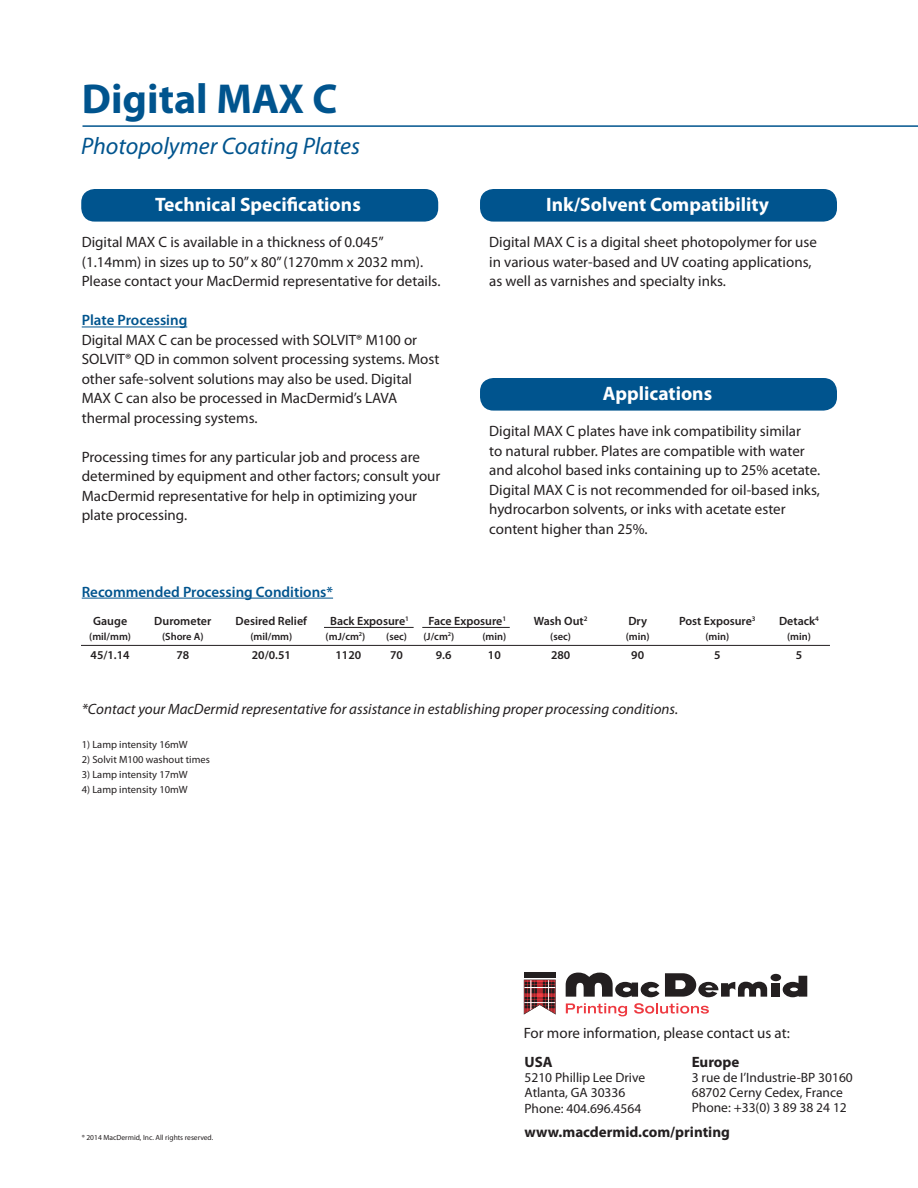
<style>
.page{position:relative;width:918px;height:1188px;background:#fff}
.page>*{position:absolute;margin:0;border:0;box-sizing:border-box;transform-origin:0 0}
.t1{font:700 42px "Myriad Pro";color:#00548e}
.t2{font:italic 24px "Myriad Pro";color:#00548e}
.t3{font:700 19.5px "Myriad Pro";color:#fff}
.t4{font:15px/19.5px "Myriad Pro";color:#231f20}
.t5{font:italic 15px "Myriad Pro";color:#231f20}
.t6{font:600 15px "Myriad Pro";color:#00548e}
.t7{font:700 15px "Myriad Pro";color:#231f20}
.t8{font:13.5px "Myriad Pro";color:#231f20}
.t9{font:600 12px "Myriad Pro";color:#231f20}
.t10{font:10.5px "Myriad Pro";color:#231f20}
.t11{font:600 10.5px "Myriad Pro";color:#231f20}
.t12{font:7.5px "Myriad Pro";color:#231f20}
</style>
<div class="page">
<div style="left:524px;top:972px;width:32px;height:5px;background:#231f20"></div>
<svg style="left:524px;top:980px;width:32px;height:35px"></svg>
<div style="left:771px;top:983px;width:9px;height:14px;background:#231f20"></div>
<svg style="left:566px;top:973px;width:201px;height:24px"></svg>
<div style="left:771px;top:974px;width:10px;height:7px;background:#231f20;border-radius:50%"></div>
<svg style="left:783px;top:976px;width:24px;height:21px"></svg>
<svg style="left:566px;top:1003px;width:61px;height:13px"></svg>
<svg style="left:634px;top:1003px;width:75px;height:11px"></svg>
<hr style="left:82px;top:125px;width:836px;height:2px;background:#00548e">
<div style="left:81px;top:189px;width:357px;height:33px;background:#00548e;border-radius:14px"></div>
<div style="left:480px;top:189px;width:357px;height:33px;background:#00548e;border-radius:14px"></div>
<div style="left:480px;top:378px;width:357px;height:33px;background:#00548e;border-radius:14px"></div>
<hr style="left:82px;top:327px;width:105px;height:1px;background:#00548e">
<hr style="left:82px;top:598px;width:251px;height:1px;background:#00548e">
<hr style="left:81px;top:645px;width:749px;height:1px;background:#231f20">
<hr style="left:324px;top:627px;width:90px;height:1px;background:#231f20">
<hr style="left:422px;top:627px;width:88px;height:1px;background:#231f20">
<p class="t1" style="left:82px;top:76px;width:257px">Digital MAX C</p>
<p class="t2" style="left:81px;top:133px;width:281px">Photopolymer Coating Plates</p>
<p class="t3" style="left:155px;top:194px;width:207px">Technical Specifications</p>
<p class="t3" style="left:546px;top:194px;width:224px">Ink/Solvent Compatibility</p>
<p class="t4" style="left:82px;top:233px;width:360px">Digital MAX C is available in a thickness of 0.045” (1.14mm) in sizes up to 50” x 80” (1270mm x 2032 mm).<br>Please contact your MacDermid representative for details.</p>
<p class="t6" style="left:82px;top:312px;width:107px">Plate Processing</p>
<p class="t4" style="left:82px;top:330px;width:359px">Digital MAX C can be processed with SOLVIT® M100 or SOLVIT® QD in common solvent processing systems. Most other safe-solvent solutions may also be used. Digital MAX C can also be processed in MacDermid’s LAVA thermal processing systems.</p>
<p class="t4" style="left:82px;top:447px;width:360px">Processing times for any particular job and process are determined by equipment and other factors; consult your MacDermid representative for help in optimizing your plate processing.</p>
<p class="t6" style="left:82px;top:583px;width:253px">Recommended Processing Conditions*</p>
<p class="t4" style="left:489px;top:233px;width:329px">Digital MAX C is a digital sheet photopolymer for use in various water-based and UV coating applications, as well as varnishes and specialty inks.</p>
<p class="t3" style="left:603px;top:383px;width:111px">Applications</p>
<p class="t4" style="left:489px;top:422px;width:333px">Digital MAX C plates have ink compatibility similar<br>to natural rubber. Plates are compatible with water and alcohol based inks containing up to 25% acetate.<br>Digital MAX C is not recommended for oil-based inks, hydrocarbon solvents, or inks with acetate ester content higher than 25%.</p>
<p class="t9" style="left:93px;top:614px;width:36px">Gauge</p>
<p class="t11" style="left:89px;top:630px;width:43px">(mil/mm)</p>
<p class="t9" style="left:91px;top:649px;width:41px">45/1.14</p>
<p class="t9" style="left:154px;top:614px;width:58px">Durometer</p>
<p class="t11" style="left:162px;top:630px;width:43px">(Shore A)</p>
<p class="t9" style="left:176px;top:649px;width:14px">78</p>
<p class="t9" style="left:236px;top:614px;width:73px">Desired Relief</p>
<p class="t11" style="left:250px;top:630px;width:43px">(mil/mm)</p>
<p class="t9" style="left:252px;top:649px;width:41px">20/0.51</p>
<p class="t9" style="left:330px;top:614px;width:80px">Back Exposure<sup>1</sup></p>
<p class="t11" style="left:326px;top:630px;width:41px">(mJ/cm<sup>2</sup>)</p>
<p class="t11" style="left:386px;top:630px;width:22px">(sec)</p>
<p class="t9" style="left:336px;top:649px;width:27px">1120</p>
<p class="t9" style="left:390px;top:649px;width:14px">70</p>
<p class="t9" style="left:429px;top:614px;width:79px">Face Exposure<sup>1</sup></p>
<p class="t11" style="left:423px;top:630px;width:33px">(J/cm<sup>2</sup>)</p>
<p class="t11" style="left:482px;top:630px;width:25px">(min)</p>
<p class="t9" style="left:436px;top:649px;width:17px">9.6</p>
<p class="t9" style="left:488px;top:649px;width:14px">10</p>
<p class="t9" style="left:534px;top:614px;width:55px">Wash Out<sup>2</sup></p>
<p class="t11" style="left:550px;top:630px;width:22px">(sec)</p>
<p class="t9" style="left:551px;top:649px;width:21px">280</p>
<p class="t9" style="left:628px;top:614px;width:20px">Dry</p>
<p class="t11" style="left:626px;top:630px;width:25px">(min)</p>
<p class="t9" style="left:631px;top:649px;width:14px">90</p>
<p class="t9" style="left:679px;top:614px;width:78px">Post Exposure<sup>3</sup></p>
<p class="t11" style="left:705px;top:630px;width:25px">(min)</p>
<p class="t9" style="left:714px;top:649px;width:8px">5</p>
<p class="t5" style="left:82px;top:701px;width:598px">*Contact your MacDermid representative for assistance in establishing proper processing conditions.</p>
<p class="t10" style="left:82px;top:739px;width:108px">1) Lamp intensity 16mW</p>
<p class="t10" style="left:82px;top:754px;width:130px">2) Solvit M100 washout times</p>
<p class="t10" style="left:82px;top:769px;width:108px">3) Lamp intensity 17mW</p>
<p class="t10" style="left:82px;top:784px;width:108px">4) Lamp intensity 10mW</p>
<p class="t9" style="left:779px;top:614px;width:41px">Detack<sup>4</sup></p>
<p class="t11" style="left:787px;top:630px;width:25px">(min)</p>
<p class="t9" style="left:796px;top:649px;width:8px">5</p>
<p class="t4" style="left:524px;top:1023px;width:268px">For more information, please contact us at:</p>
<p class="t12" style="left:82px;top:1133px;width:133px">® 2014 MacDermid, Inc. All rights reserved.</p>
<p class="t7" style="left:525px;top:1054px;width:30px">USA</p>
<p class="t8" style="left:525px;top:1070px;width:122px">5210 Phillip Lee Drive</p>
<p class="t8" style="left:525px;top:1085px;width:102px">Atlanta, GA 30336</p>
<p class="t8" style="left:525px;top:1102px;width:118px">Phone: 404.696.4564</p>
<p class="t7" style="left:692px;top:1054px;width:49px">Europe</p>
<p class="t8" style="left:692px;top:1070px;width:163px">3 rue de I’Industrie-BP 30160</p>
<p class="t8" style="left:692px;top:1085px;width:152px">68702 Cerny Cedex, France</p>
<p class="t8" style="left:692px;top:1100px;width:157px">Phone: +33(0) 3 89 38 24 12</p>
<p class="t7" style="left:525px;top:1123px;width:207px">www.macdermid.com/printing</p>
</div>
